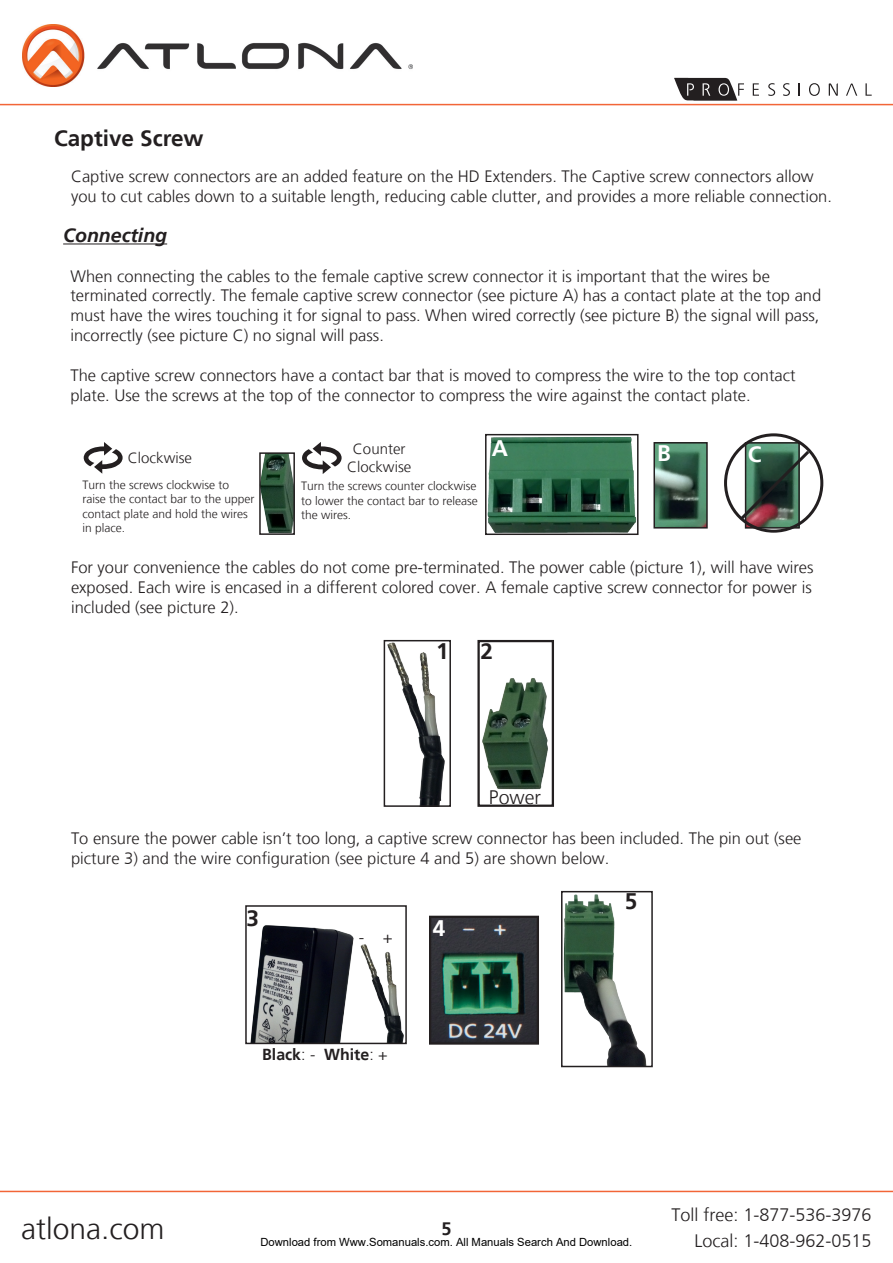
<style>
.page{position:relative;width:893px;height:1263px;background:#fff}
.page>*{position:absolute;margin:0;border:0;box-sizing:border-box;transform-origin:0 0}
.t1{font:300 30px "Frutiger LT";color:#231f20}
.t2{font:700 22.5px "Frutiger LT";color:#231f20}
.t3{font:700 22.5px "Frutiger LT";color:#fff}
.t4{font:italic 700 19.5px "Frutiger LT";color:#231f20}
.t5{font:300 19.5px "Frutiger LT";color:#231f20}
.t6{font:300 18px/26px "Frutiger LT";color:#231f20;text-align:right}
.t7{font:700 18px "Frutiger LT";color:#231f20}
.t8{font:300 16.5px/19.8px "Frutiger LT";color:#231f20}
.t9{font:700 15.9px "Frutiger LT";color:#231f20}
.t10{font:300 15px "Frutiger LT";color:#231f20}
.t11{font:300 12px/14.4px "Frutiger LT";color:#231f20}
.t12{font:11.25px "Arial";color:#000}
.s1{font-weight:300}
</style>
<div class="page">
<hr style="left:0;top:1191px;width:893px;height:1px;background:#f26537">
<hr style="left:0;top:104px;width:893px;height:1px;background:#f26537">
<img style="left:23px;top:25px;width:389px;height:62px">
<svg style="left:753px;top:83px;width:6px;height:13px"></svg>
<svg style="left:783px;top:83px;width:7px;height:13px"></svg>
<svg style="left:768px;top:83px;width:7px;height:13px"></svg>
<svg style="left:799px;top:83px;width:1px;height:13px"></svg>
<svg style="left:809px;top:83px;width:11px;height:13px"></svg>
<svg style="left:829px;top:83px;width:9px;height:13px"></svg>
<svg style="left:846px;top:83px;width:11px;height:13px"></svg>
<svg style="left:865px;top:83px;width:7px;height:13px"></svg>
<svg style="left:674px;top:78px;width:70px;height:22px"></svg>
<hr style="left:63px;top:243px;width:104px;height:1px;background:#231f20">
<img style="left:488px;top:437px;width:147px;height:95px">
<div style="left:485px;top:434px;width:153px;height:101px;border:2px solid #231f20"></div>
<img style="left:656px;top:445px;width:49px;height:80px">
<div style="left:653px;top:442px;width:55px;height:86px;border:2px solid #231f20"></div>
<img style="left:748px;top:445px;width:49px;height:81px">
<div style="left:745px;top:442px;width:55px;height:87px;border:2px solid #231f20"></div>
<div style="left:724px;top:433px;width:99px;height:100px;border:3px solid #231f20;border-radius:50%"></div>
<svg style="left:737px;top:448px;width:75px;height:75px"></svg>
<svg style="left:302px;top:442px;width:40px;height:32px"></svg>
<svg style="left:84px;top:442px;width:39px;height:32px"></svg>
<img style="left:262px;top:455px;width:30px;height:77px">
<div style="left:259px;top:452px;width:36px;height:83px;border:2px solid #231f20"></div>
<img style="left:432px;top:919px;width:104px;height:123px">
<div style="left:429px;top:916px;width:110px;height:129px;border:2px solid #231f20"></div>
<img style="left:564px;top:894px;width:83px;height:170px">
<div style="left:561px;top:891px;width:92px;height:176px;border:2px solid #231f20"></div>
<img style="left:360px;top:944px;width:44px;height:97px">
<img style="left:250px;top:925px;width:104px;height:116px">
<div style="left:245px;top:905px;width:162px;height:139px;border:2px solid #231f20"></div>
<img style="left:387px;top:643px;width:58px;height:161px">
<div style="left:384px;top:640px;width:67px;height:167px;border:2px solid #231f20"></div>
<img style="left:482px;top:678px;width:66px;height:112px">
<div style="left:477px;top:640px;width:77px;height:167px;border:2px solid #231f20"></div>
<p class="t2" style="left:54px;top:125px;width:151px">Captive Screw</p>
<p class="t8" style="left:71px;top:167px;width:762px">Captive screw connectors are an added feature on the HD Extenders. The Captive screw connectors allow you to cut cables down to a suitable length, reducing cable clutter, and provides a more reliable connection.</p>
<p class="t4" style="left:63px;top:224px;width:105px">Connecting</p>
<p class="t8" style="left:70px;top:266px;width:752px">When connecting the cables to the female captive screw connector it is important that the wires be terminated correctly. The female captive screw connector (see picture A) has a contact plate at the top and must have the wires touching it for signal to pass. When wired correctly (see picture B) the signal will pass, incorrectly (see picture C) no signal will pass.</p>
<p class="t8" style="left:70px;top:365px;width:727px">The captive screw connectors have a contact bar that is moved to compress the wire to the top contact plate. Use the screws at the top of the connector to compress the wire against the contact plate.</p>
<p class="t10" style="left:128px;top:450px;width:66px">Clockwise</p>
<p class="t10" style="left:353px;top:440px;width:54px">Counter</p>
<p class="t10" style="left:347px;top:458px;width:66px">Clockwise</p>
<p class="t11" style="left:82px;top:478px;width:174px">Turn the screws clockwise to raise the contact bar to the upper contact plate and hold the wires in place.</p>
<p class="t11" style="left:301px;top:479px;width:178px;text-align:justify">Turn the screws counter clockwise to lower the contact bar to release the wires.</p>
<p class="t3" style="left:492px;top:435px;width:18px">A</p>
<p class="t3" style="left:657px;top:440px;width:15px">B</p>
<p class="t3" style="left:748px;top:441px;width:15px">C</p>
<p class="t8" style="left:71px;top:558px;width:744px;text-align:justify">For your convenience the cables do not come pre-terminated. The power cable (picture 1), will have wires exposed. Each wire is encased in a different colored cover. A female captive screw connector for power is included (see picture 2).</p>
<p class="t2" style="left:436px;top:638px;width:14px">1</p>
<p class="t2" style="left:480px;top:638px;width:14px">2</p>
<p class="t5" style="left:489px;top:786px;width:54px">Power</p>
<p class="t8" style="left:71px;top:828px;width:732px">To ensure the power cable isn’t too long, a captive screw connector has been included. The pin out (see picture 3) and the wire configuration (see picture 4 and 5) are shown below.</p>
<p class="t2" style="left:247px;top:904px;width:14px">3</p>
<p class="t8" style="left:359px;top:927px;width:35px">- +</p>
<p class="t3" style="left:433px;top:915px;width:14px">4</p>
<p class="t9" style="left:262px;top:1045px;width:127px">Black<span class="s1">: -</span> White<span class="s1">: +</span></p>
<p class="t2" style="left:625px;top:888px;width:14px">5</p>
<h1 class="t1" style="left:21px;top:1212px;width:145px">atlona.com</h1>
<p class="t7" style="left:441px;top:1218px;width:12px">5</p>
<p class="t12" style="left:260px;top:1235px;width:373px">Download from Www.Somanuals.com. All Manuals Search And Download.</p>
<p class="t6" style="left:672px;top:1202px;width:202px">Toll free: 1-877-536-3976<br>Local: 1-408-962-0515</p>
</div>
